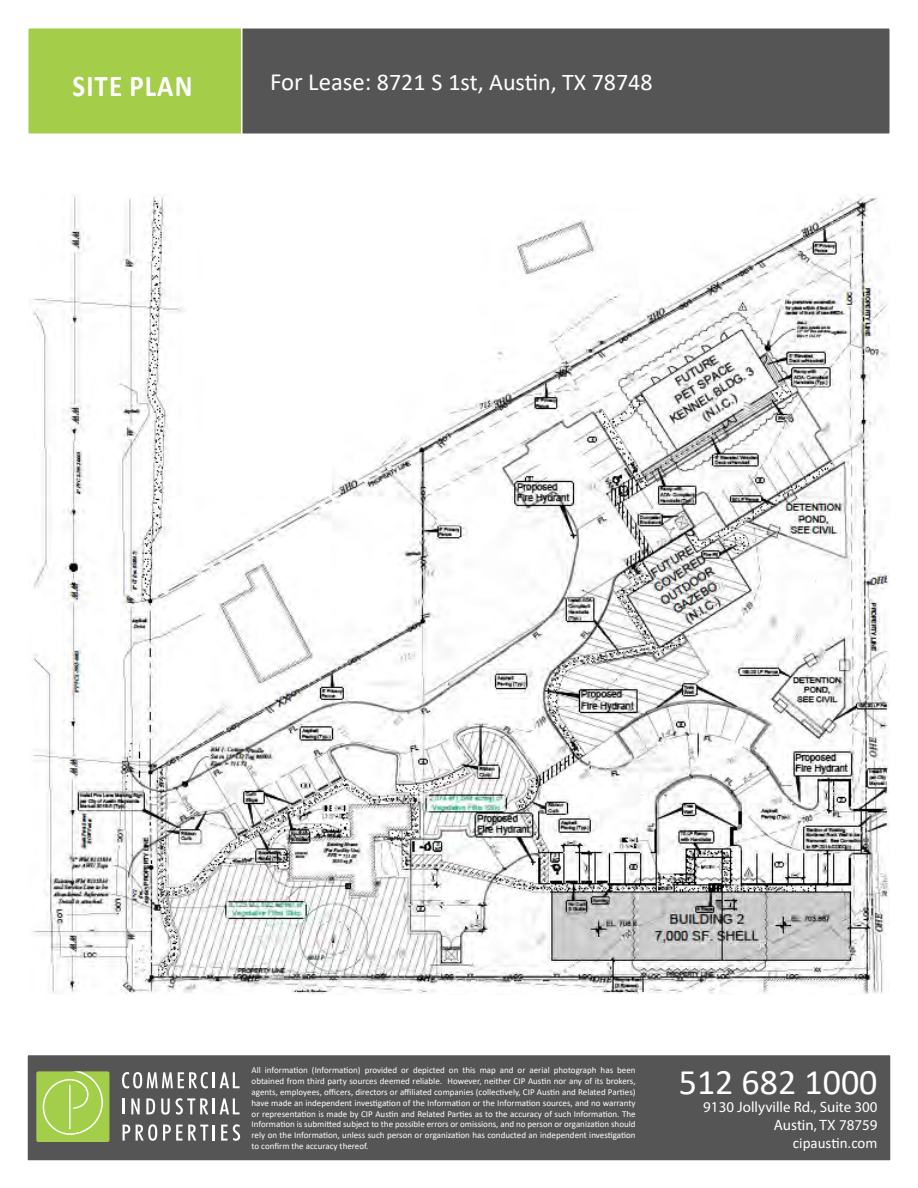
<style>
.page{position:relative;width:918px;height:1188px;background:#fff}
.page>*{position:absolute;margin:0;border:0;box-sizing:border-box;transform-origin:0 0}
.t1{font:36px "Calibri";color:#fff}
.t2{font:700 30.3px "Calibri";letter-spacing:.04em;color:#fff;scale:.89 1}
.t3{font:24px "Calibri";color:#fff}
.t4{font:15px/18px "Myriad Pro";color:#fff;text-align:right}
.t5{font:15px "Calibri";color:#fff}
.t6{font:9px/10.8px "Calibri";color:#fff;text-align:justify}
.s1{font-size:24.75px}
</style>
<div class="page">
<div style="left:27px;top:1055px;width:864px;height:106px;background:#555"></div>
<svg style="left:122px;top:1072px;width:118px;height:16px"></svg>
<svg style="left:123px;top:1098px;width:2px;height:16px"></svg>
<svg style="left:131px;top:1098px;width:9px;height:16px"></svg>
<svg style="left:146px;top:1098px;width:9px;height:16px"></svg>
<svg style="left:161px;top:1098px;width:9px;height:17px"></svg>
<svg style="left:176px;top:1098px;width:64px;height:17px"></svg>
<svg style="left:123px;top:1125px;width:7px;height:16px"></svg>
<svg style="left:136px;top:1124px;width:21px;height:17px"></svg>
<svg style="left:163px;top:1125px;width:52px;height:16px"></svg>
<svg style="left:221px;top:1124px;width:19px;height:17px"></svg>
<div style="left:36px;top:1071px;width:73px;height:71px;background:#a3ce49;border-radius:2px"></div>
<svg style="left:43px;top:1071px;width:60px;height:64px"></svg>
<div style="left:243px;top:28px;width:647px;height:106px;background:#555"></div>
<div style="left:28px;top:28px;width:215px;height:106px;background:#a4cd49"></div>
<img style="left:32px;top:195px;width:856px;height:798px">
<h2 class="t2" style="left:73px;top:64px;width:136px">SITE PLAN</h2>
<h3 class="t3" style="left:270px;top:65px;width:384px"><span class="s1">For Lease:</span> 8721 S 1st, Austin, TX 78748</h3>
<p class="t6" style="left:252px;top:1065px;width:386px">All information (Information) provided or depicted on this map and or aerial photograph has been obtained from third party sources deemed reliable. However, neither CIP Austin nor any of its brokers, agents, employees, officers, directors or affiliated companies (collectively, CIP Austin and Related Parties) have made an independent investigation of the Information or the Information sources, and no warranty or representation is made by CIP Austin and Related Parties as to the accuracy of such Information. The Information is submitted subject to the possible errors or omissions, and no person or organization should rely on the Information, unless such person or organization has conducted an independent investigation to confirm the accuracy thereof.</p>
<h1 class="t1" style="left:679px;top:1057px;width:200px">512 682 1000</h1>
<h3 class="t4" style="left:703px;top:1098px;width:176px">9130 Jollyville Rd., Suite 300<br>Austin, TX 78759</h3>
<h3 class="t5" style="left:793px;top:1133px;width:86px">cipaustin.com</h3>
</div>
